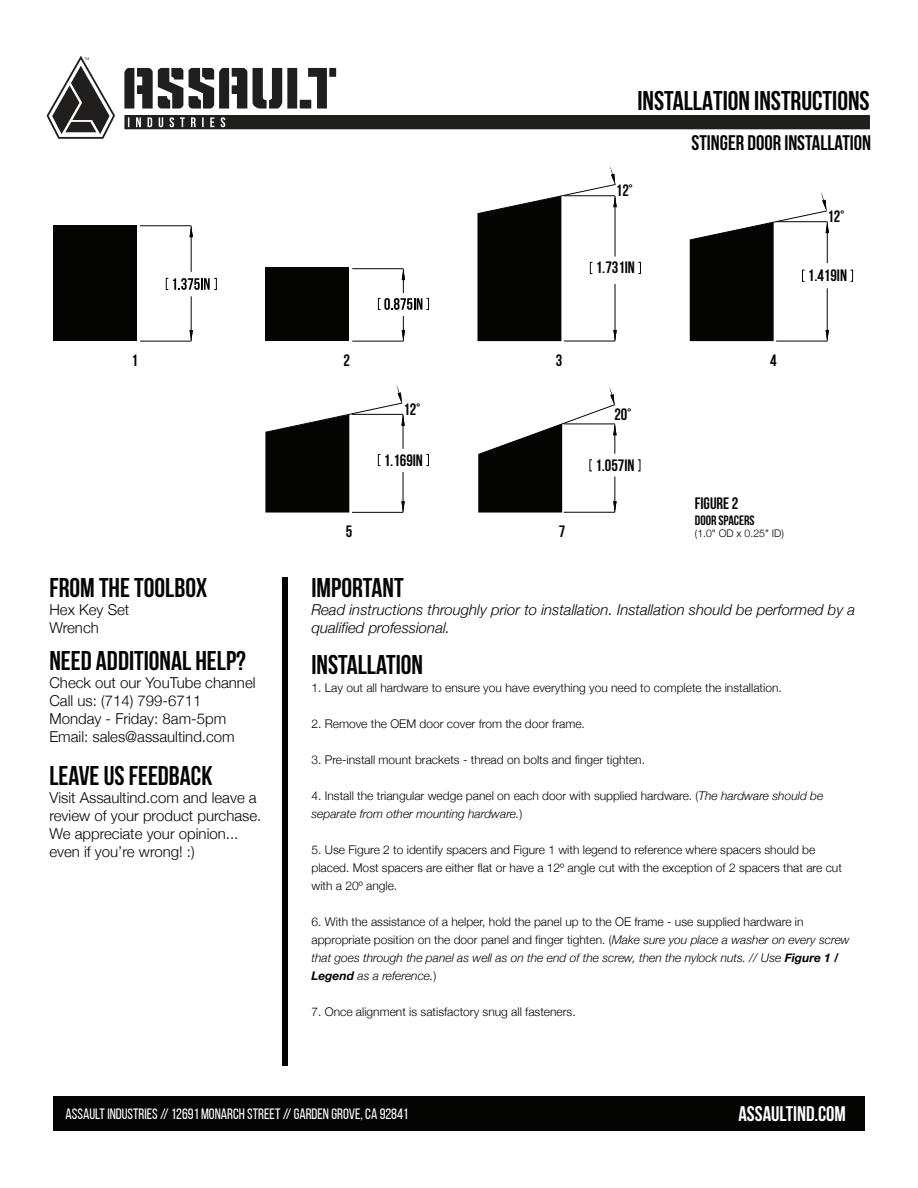
<style>
.page{position:relative;width:918px;height:1188px;background:#fff}
.page>*{position:absolute;margin:0;border:0;box-sizing:border-box;transform-origin:0 0}
.t1{font:700 27px "Bebas Neue";color:#050504}
.t2{font:700 21px "Bebas Neue";color:#050504}
.t3{font:700 21px "Bebas Neue";color:#fff}
.t4{font:700 16.5px "Bebas Neue";color:#050504}
.t5{font:700 16.35px "Bebas Neue";color:#050504}
.t6{font:300 15px/18px "Helvetica Neue";color:#050504}
.t7{font:italic 300 15px/18px "Helvetica Neue";color:#050504}
.t8{font:15px "Bebas Neue";color:#fff}
.t9{font:700 13.5px "Bebas Neue";color:#050504}
.t10{font:300 12px/18px "Helvetica Neue";color:#050504}
.t11{font:300 10.5px "Helvetica Neue";color:#050504}
.s1{font-style:italic}
.s2{font-weight:700;font-style:italic}
</style>
<div class="page">
<svg style="left:47px;top:56px;width:68px;height:83px"></svg>
<svg style="left:124px;top:68px;width:59px;height:41px"></svg>
<svg style="left:189px;top:68px;width:58px;height:41px"></svg>
<svg style="left:253px;top:68px;width:83px;height:41px"></svg>
<div style="left:124px;top:115px;width:746px;height:14px;background:#211e1e"></div>
<div style="left:53px;top:1097px;width:812px;height:34px;background:#050504"></div>
<div style="left:283px;top:578px;width:5px;height:488px;background:#050504"></div>
<svg style="left:166px;top:278px;width:51px;height:12px"></svg>
<hr style="left:140px;top:341px;width:51px;height:1px;background:#050504">
<hr style="left:191px;top:296px;width:1px;height:45px;background:#050504">
<svg style="left:190px;top:330px;width:3px;height:11px"></svg>
<hr style="left:140px;top:226px;width:51px;height:1px;background:#050504">
<hr style="left:191px;top:226px;width:1px;height:46px;background:#050504">
<svg style="left:190px;top:226px;width:3px;height:11px"></svg>
<div style="left:53px;top:226px;width:84px;height:115px;background:#050504"></div>
<hr style="left:352px;top:341px;width:51px;height:1px;background:#050504">
<svg style="left:402px;top:316px;width:3px;height:25px"></svg>
<hr style="left:352px;top:268px;width:51px;height:1px;background:#050504">
<div style="left:265px;top:268px;width:84px;height:73px;background:#050504"></div>
<svg style="left:378px;top:269px;width:51px;height:41px"></svg>
<hr style="left:564px;top:341px;width:51px;height:1px;background:#050504">
<svg style="left:638px;top:262px;width:3px;height:12px"></svg>
<svg style="left:477px;top:165px;width:140px;height:176px"></svg>
<hr style="left:776px;top:341px;width:51px;height:1px;background:#050504">
<svg style="left:850px;top:270px;width:3px;height:12px"></svg>
<svg style="left:690px;top:192px;width:139px;height:149px"></svg>
<svg style="left:426px;top:454px;width:3px;height:12px"></svg>
<svg style="left:265px;top:384px;width:140px;height:129px"></svg>
<svg style="left:638px;top:459px;width:2px;height:12px"></svg>
<svg style="left:478px;top:386px;width:139px;height:127px"></svg>
<h1 class="t1" style="left:638px;top:85px;width:234px">INSTALLATION INSTRUCTIONS</h1>
<h2 class="t2" style="left:692px;top:131px;width:181px">STINGER DOOR INSTALLATION</h2>
<h3 class="t5" style="left:616px;top:181px;width:18px">12°</h3>
<h3 class="t5" style="left:596px;top:259px;width:41px">1.731IN</h3>
<h3 class="t5" style="left:131px;top:351px;width:8px">1</h3>
<h3 class="t5" style="left:344px;top:351px;width:8px">2</h3>
<h3 class="t5" style="left:556px;top:351px;width:8px">3</h3>
<h3 class="t5" style="left:346px;top:523px;width:8px">5</h3>
<h3 class="t5" style="left:403px;top:400px;width:18px">12°</h3>
<h3 class="t5" style="left:384px;top:451px;width:41px">1.169IN</h3>
<h3 class="t5" style="left:559px;top:523px;width:8px">7</h3>
<h3 class="t5" style="left:614px;top:406px;width:18px">20°</h3>
<h3 class="t5" style="left:595px;top:456px;width:41px">1.057IN</h3>
<h3 class="t5" style="left:770px;top:351px;width:8px">4</h3>
<h3 class="t5" style="left:827px;top:207px;width:18px">12°</h3>
<h3 class="t5" style="left:808px;top:267px;width:41px">1.419IN</h3>
<h3 class="t4" style="left:695px;top:495px;width:45px">FIGURE 2</h3>
<p class="t9" style="left:695px;top:512px;width:61px">DOOR SPACERS</p>
<p class="t11" style="left:695px;top:525px;width:91px">(1.0" OD x 0.25" ID)</p>
<h1 class="t1" style="left:49px;top:573px;width:159px">FROM THE TOOLBOX</h1>
<p class="t6" style="left:49px;top:600px;width:82px">Hex Key Set<br>Wrench</p>
<h1 class="t1" style="left:49px;top:646px;width:198px">NEED ADDITIONAL HELP?</h1>
<p class="t6" style="left:49px;top:673px;width:208px">Check out our YouTube channel<br>Call us: (714) 799-6711<br>Monday - Friday: 8am-5pm<br>Email: sales@assaultind.com</p>
<h1 class="t1" style="left:49px;top:761px;width:165px">LEAVE US FEEDBACK</h1>
<p class="t6" style="left:49px;top:788px;width:214px">Visit Assaultind.com and leave a review of your product purchase.<br>We appreciate your opinion... even if you’re wrong! :)</p>
<h1 class="t1" style="left:311px;top:573px;width:94px">IMPORTANT</h1>
<p class="t7" style="left:311px;top:600px;width:545px">Read instructions throughly prior to installation. Installation should be performed by a qualified professional.</p>
<h1 class="t1" style="left:311px;top:649px;width:113px">INSTALLATION</h1>
<p class="t10" style="left:311px;top:677px;width:472px">1. Lay out all hardware to ensure you have everything you need to complete the installation.</p>
<p class="t10" style="left:311px;top:713px;width:275px">2. Remove the OEM door cover from the door frame.</p>
<p class="t10" style="left:311px;top:749px;width:335px">3. Pre-install mount brackets - thread on bolts and finger tighten.</p>
<p class="t10" style="left:311px;top:785px;width:513px">4. Install the triangular wedge panel on each door with supplied hardware. (<span class="s1">The hardware should be separate from other mounting hardware.</span>)</p>
<p class="t10" style="left:311px;top:839px;width:532px">5. Use Figure 2 to identify spacers and Figure 1 with legend to reference where spacers should be placed. Most spacers are either flat or have a 12º angle cut with the exception of 2 spacers that are cut with a 20º angle.</p>
<p class="t10" style="left:311px;top:911px;width:540px">6. With the assistance of a helper, hold the panel up to the OE frame - use supplied hardware in appropriate position on the door panel and finger tighten. (<span class="s1">Make sure you place a washer on every screw that goes through the panel as well as on the end of the screw, then the nylock nuts. // Use</span> <span class="s2">Figure 1 / Legend</span> <span class="s1">as a reference.</span>)</p>
<p class="t10" style="left:311px;top:1001px;width:266px">7. Once alignment is satisfactory snug all fasteners.</p>
<p class="t8" style="left:66px;top:1106px;width:344px">ASSAULT INDUSTRIES // 12691 MONARCH STREET // GARDEN GROVE, CA 92841</p>
<h2 class="t3" style="left:738px;top:1102px;width:109px">ASSAULTIND.COM</h2>
</div>
